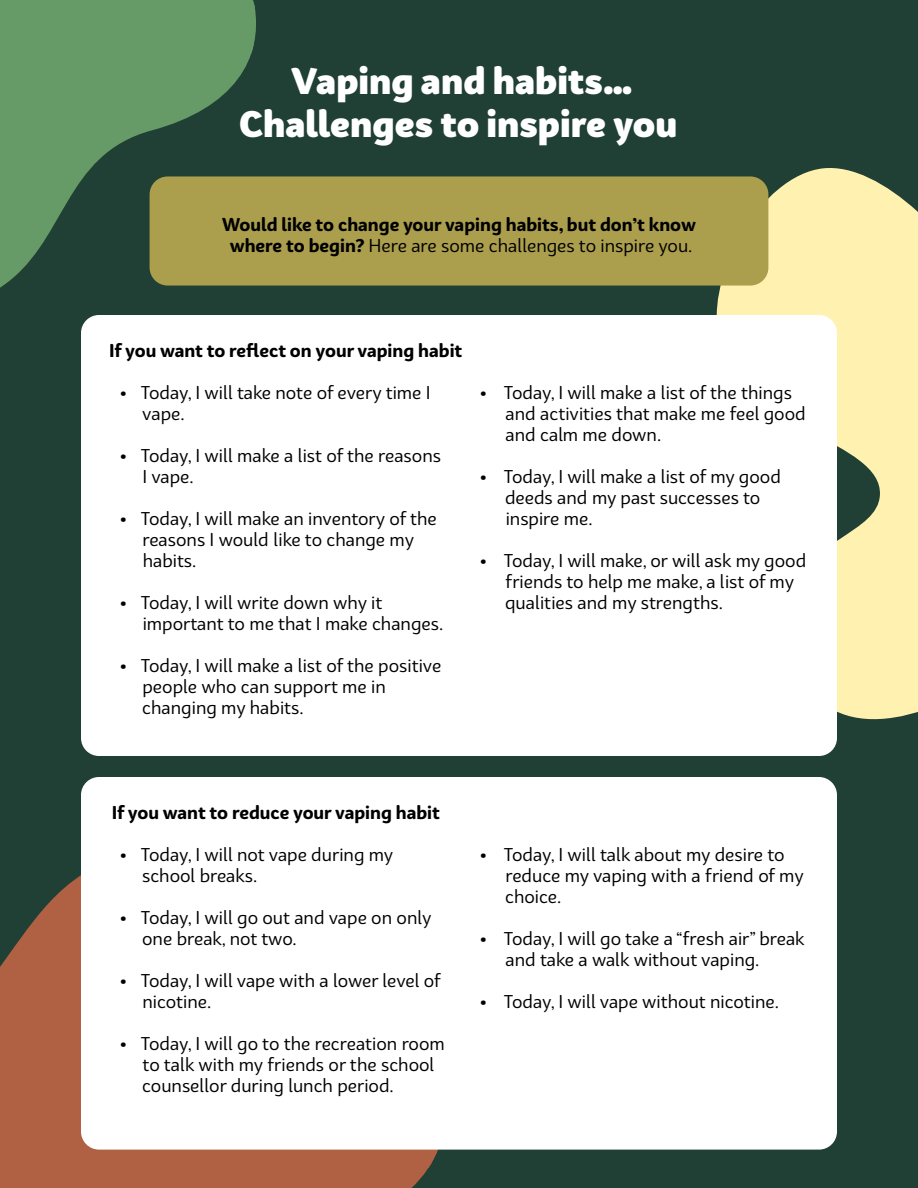
<style>
.page{position:relative;width:918px;height:1188px;background:#203f35}
.page>*{position:absolute;margin:0;border:0;box-sizing:border-box;transform-origin:0 0}
.t1{font:900 36px/43.2px "Bw Surco";color:#fff;text-align:center}
.t2{font:18px/21px "Bw Surco";color:#000}
.t3{font:700 18px/21px "Bw Surco";color:#000;text-align:center}
.s1{font-weight:400}
.s2{font-weight:700}
</style>
<div class="page">
<svg style="left:0;top:875px;width:438px;height:313px;background:#a15d41"></svg>
<svg style="left:0;top:0;width:256px;height:288px"></svg>
<svg style="left:716px;top:168px;width:202px;height:576px;background:#e2dba1"></svg>
<div style="left:81px;top:315px;width:756px;height:441px;background:#fff;border-radius:18px"></div>
<div style="left:150px;top:176px;width:618px;height:110px;background:#ab9e4d;border-radius:18px"></div>
<div style="left:81px;top:777px;width:756px;height:373px;background:#fff;border-radius:18px"></div>
<h1 class="t1" style="left:239px;top:58px;width:440px">Vaping and habits…<br>Challenges to inspire you</h1>
<p class="t3" style="left:222px;top:213px;width:475px">Would like to change your vaping habits, but don’t know where to begin? <span class="s1">Here are some challenges to inspire you.</span></p>
<p class="t3" style="left:109px;top:339px;width:355px">If you want to reflect on your vaping habit</p>
<p class="t2" style="left:142px;top:381px;width:290px;text-indent:-23px"><span class="s2">•</span> Today, I will take note of every time I vape.</p>
<p class="t2" style="left:142px;top:444px;width:300px;text-indent:-23px"><span class="s2">•</span> Today, I will make a list of the reasons<br>I vape.</p>
<p class="t2" style="left:142px;top:507px;width:296px;text-indent:-23px"><span class="s2">•</span> Today, I will make an inventory of the reasons I would like to change my habits.</p>
<p class="t2" style="left:143px;top:591px;width:302px;text-indent:-23px"><span class="s2">•</span> Today, I will write down why it important to me that I make changes.</p>
<p class="t2" style="left:142px;top:654px;width:301px;text-indent:-22px"><span class="s2">•</span> Today, I will make a list of the positive people who can support me in changing my habits.</p>
<p class="t2" style="left:505px;top:381px;width:302px;text-indent:-26px"><span class="s2">•</span> Today, I will make a list of the things and activities that make me feel good and calm me down.</p>
<p class="t2" style="left:505px;top:465px;width:277px;text-indent:-25px"><span class="s2">•</span> Today, I will make a list of my good deeds and my past successes to inspire me.</p>
<p class="t2" style="left:505px;top:549px;width:303px;text-indent:-25px"><span class="s2">•</span> Today, I will make, or will ask my good friends to help me make, a list of my qualities and my strengths.</p>
<p class="t3" style="left:112px;top:801px;width:330px">If you want to reduce your vaping habit</p>
<p class="t2" style="left:142px;top:843px;width:253px;text-indent:-22px"><span class="s2">•</span> Today, I will not vape during my school breaks.</p>
<p class="t2" style="left:142px;top:906px;width:291px;text-indent:-22px"><span class="s2">•</span> Today, I will go out and vape on only one break, not two.</p>
<p class="t2" style="left:142px;top:969px;width:300px;text-indent:-23px"><span class="s2">•</span> Today, I will vape with a lower level of nicotine.</p>
<p class="t2" style="left:142px;top:1032px;width:304px;text-indent:-22px"><span class="s2">•</span> Today, I will go to the recreation room to talk with my friends or the school counsellor during lunch period.</p>
<p class="t2" style="left:505px;top:843px;width:300px;text-indent:-25px"><span class="s2">•</span> Today, I will talk about my desire to reduce my vaping with a friend of my choice.</p>
<p class="t2" style="left:505px;top:927px;width:301px;text-indent:-26px"><span class="s2">•</span> Today, I will go take a “fresh air” break and take a walk without vaping.</p>
<p class="t2" style="left:480px;top:990px;width:301px"><span class="s2">•</span> Today, I will vape without nicotine.</p>
</div>
